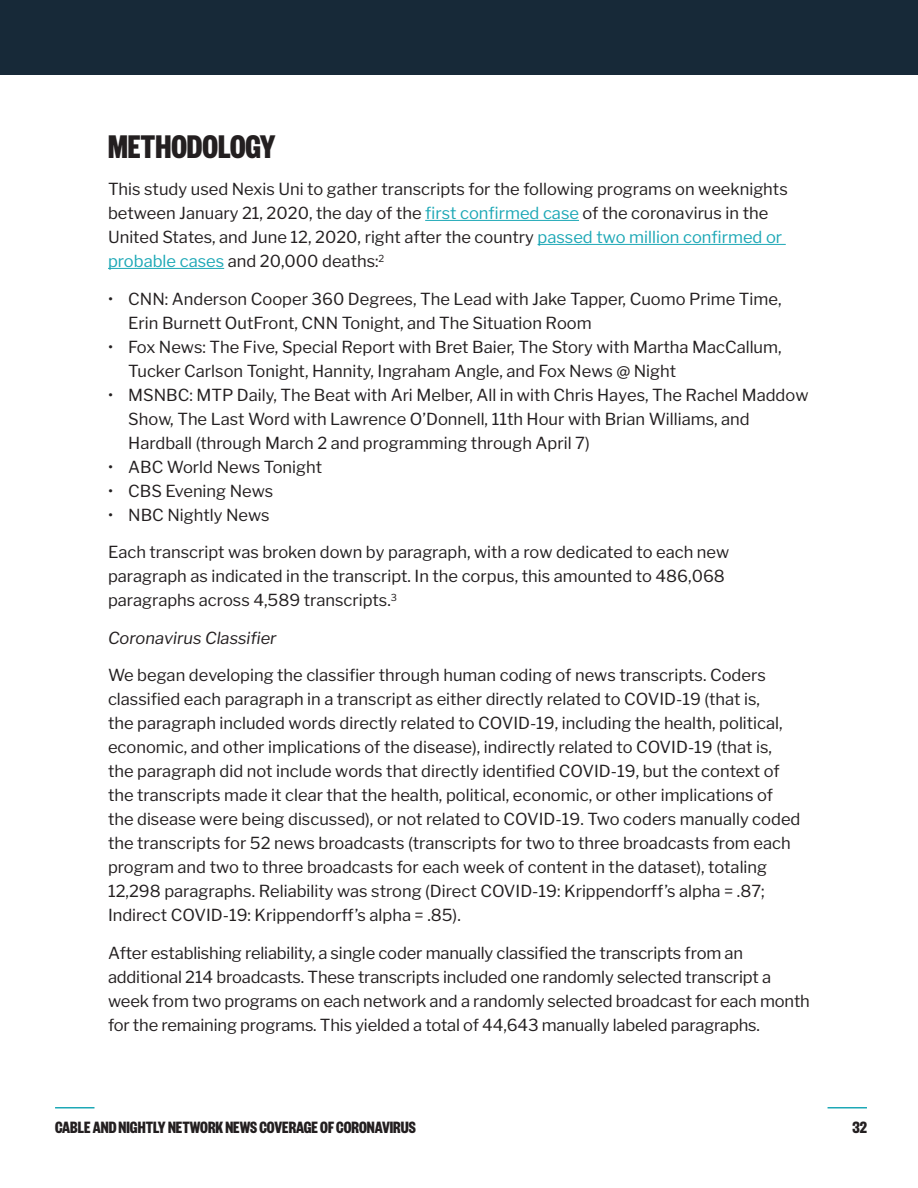
<style>
.page{position:relative;width:918px;height:1188px;background:#fff}
.page>*{position:absolute;margin:0;border:0;box-sizing:border-box;transform-origin:0 0}
.Subhead{font:700 36px "Founders Grotesk X Cond";color:#231f20}
.t1{font:700 18px "Founders Grotesk X Cond";color:#231f20}
.Body_Text{font:16.5px/24px "Libre Franklin";color:#231f20}
.Bulleted_Text{font:16.5px/24px "Libre Franklin";color:#231f20}
.Body_Text-2{font:italic 16.5px "Libre Franklin";color:#231f20}
.s1{color:#1da8b6}
</style>
<div class="page">
<hr style="left:55px;top:1107px;width:40px;height:1px;background:#1da8b6">
<hr style="left:828px;top:1107px;width:39px;height:1px;background:#1da8b6">
<div style="left:0;top:0;width:918px;height:75px;background:#172938"></div>
<hr style="left:425px;top:220px;width:154px;height:1px;background:#1da8b6">
<hr style="left:538px;top:244px;width:248px;height:1px;background:#1da8b6">
<hr style="left:108px;top:268px;width:116px;height:1px;background:#1da8b6">
<p class="Subhead" style="left:108px;top:124px;width:169px">METHODOLOGY</p>
<p class="Body_Text" style="left:108px;top:177px;width:681px">This study used Nexis Uni to gather transcripts for the following programs on weeknights between January 21, 2020, the day of the <span class="s1">first confirmed case</span> of the coronavirus in the United States, and June 12, 2020, right after the country <span class="s1">passed two million confirmed or probable cases</span> and 20,000 deaths:<sup>2</sup></p>
<p class="Bulleted_Text" style="left:128px;top:287px;width:655px;text-indent:-20px">• CNN: Anderson Cooper 360 Degrees, The Lead with Jake Tapper, Cuomo Prime Time,<br>Erin Burnett OutFront, CNN Tonight, and The Situation Room</p>
<p class="Bulleted_Text" style="left:128px;top:335px;width:655px;text-indent:-20px">• Fox News: The Five, Special Report with Bret Baier, The Story with Martha MacCallum,<br>Tucker Carlson Tonight, Hannity, Ingraham Angle, and Fox News @ Night</p>
<p class="Bulleted_Text" style="left:128px;top:383px;width:682px;text-indent:-20px">• MSNBC: MTP Daily, The Beat with Ari Melber, All in with Chris Hayes, The Rachel Maddow<br>Show, The Last Word with Lawrence O’Donnell, 11th Hour with Brian Williams, and<br>Hardball (through March 2 and programming through April 7)</p>
<p class="Bulleted_Text" style="left:108px;top:455px;width:216px">• ABC World News Tonight</p>
<p class="Bulleted_Text" style="left:108px;top:479px;width:167px">• CBS Evening News</p>
<p class="Bulleted_Text" style="left:108px;top:503px;width:163px">• NBC Nightly News</p>
<p class="Body_Text" style="left:108px;top:540px;width:623px">Each transcript was broken down by paragraph, with a row dedicated to each new paragraph as indicated in the transcript. In the corpus, this amounted to 486,068 paragraphs across 4,589 transcripts.<sup>3</sup></p>
<p class="Body_Text-2" style="left:108px;top:628px;width:170px">Coronavirus Classifier</p>
<p class="Body_Text" style="left:108px;top:663px;width:694px">We began developing the classifier through human coding of news transcripts. Coders classified each paragraph in a transcript as either directly related to COVID-19 (that is,<br>the paragraph included words directly related to COVID-19, including the health, political, economic, and other implications of the disease), indirectly related to COVID-19 (that is, the paragraph did not include words that directly identified COVID-19, but the context of the transcripts made it clear that the health, political, economic, or other implications of the disease were being discussed), or not related to COVID-19. Two coders manually coded the transcripts for 52 news broadcasts (transcripts for two to three broadcasts from each program and two to three broadcasts for each week of content in the dataset), totaling 12,298 paragraphs. Reliability was strong (Direct COVID-19: Krippendorff’s alpha = .87; Indirect COVID-19: Krippendorff’s alpha = .85).</p>
<p class="Body_Text" style="left:108px;top:941px;width:703px">After establishing reliability, a single coder manually classified the transcripts from an additional 214 broadcasts. These transcripts included one randomly selected transcript a week from two programs on each network and a randomly selected broadcast for each month for the remaining programs. This yielded a total of 44,643 manually labeled paragraphs.</p>
<p class="t1" style="left:55px;top:1116px;width:362px">CABLE AND NIGHTLY NETWORK NEWS COVERAGE OF CORONAVIRUS</p>
<p class="t1" style="left:852px;top:1116px;width:16px">32</p>
</div>
